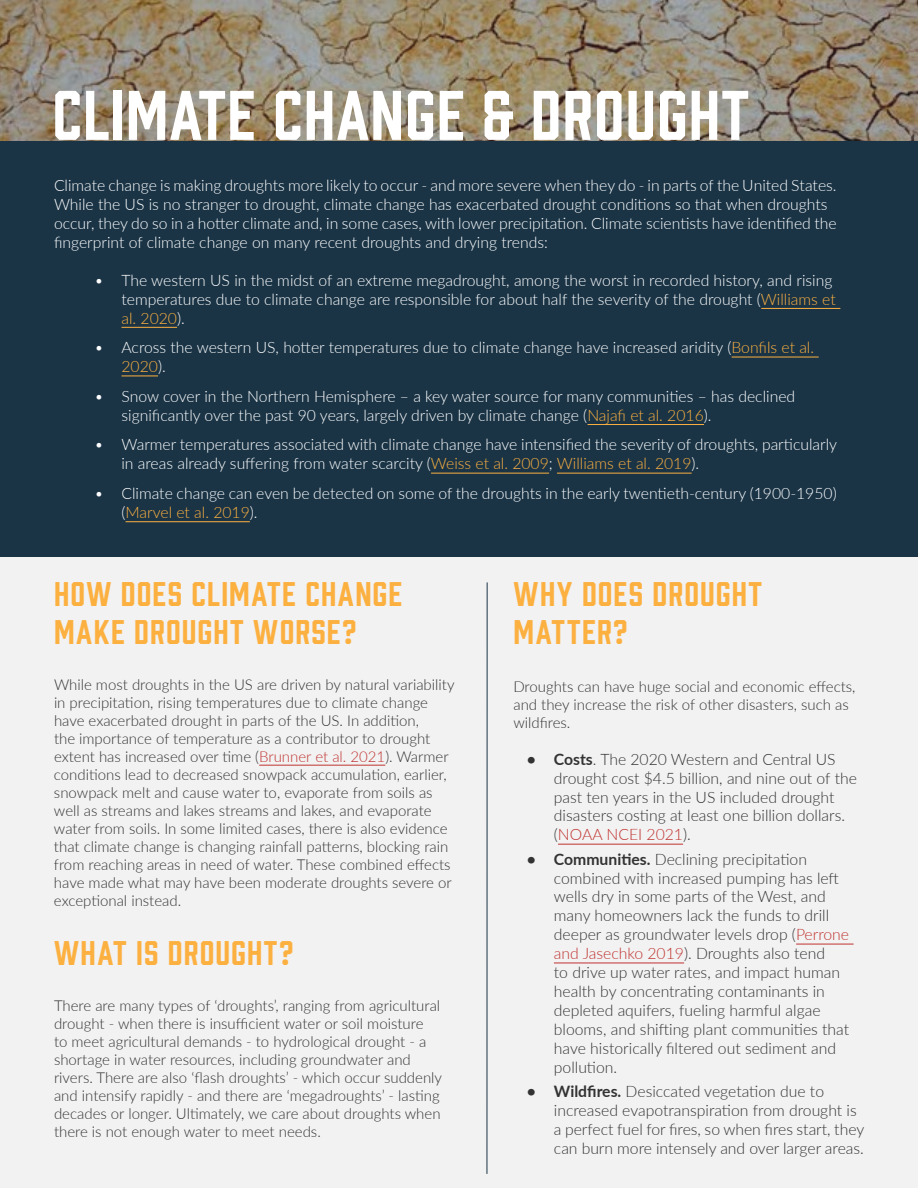
<style>
.page{position:relative;width:918px;height:1188px;background:#f2f2f2}
.page>*{position:absolute;margin:0;border:0;box-sizing:border-box;transform-origin:0 0}
.t1{font:64.5px "Prohibition";letter-spacing:.02em;color:#fff}
.t2{font:31.5px/37.8px "Prohibition";letter-spacing:.035em;color:#fcb040}
.t3{font:300 15.75px/18.9px "Lato";color:#fff}
.t4{font:300 15.75px/18.9px "Lato";color:#333}
.t5{font:300 15px/18px "Lato";color:#333}
.s1{color:#fcb040}
.s2{color:#bf3330}
.s3{font-weight:700}
</style>
<div class="page">
<div style="left:0;top:0;width:918px;height:556px;background:#1a3446"></div>
<hr style="left:761px;top:308px;width:79px;height:1px;background:#fcb040">
<hr style="left:122px;top:327px;width:55px;height:1px;background:#fcb040">
<hr style="left:732px;top:357px;width:87px;height:1px;background:#fcb040">
<hr style="left:122px;top:376px;width:36px;height:1px;background:#fcb040">
<hr style="left:588px;top:424px;width:116px;height:1px;background:#fcb040">
<hr style="left:431px;top:473px;width:118px;height:1px;background:#fcb040">
<hr style="left:557px;top:473px;width:135px;height:1px;background:#fcb040">
<hr style="left:126px;top:521px;width:124px;height:1px;background:#fcb040">
<hr style="left:259px;top:765px;width:126px;height:1px;background:#bf3330">
<hr style="left:487px;top:582px;width:1px;height:592px;background:#1a3446">
<img style="left:0;top:0;width:918px;height:140px">
<hr style="left:558px;top:844px;width:125px;height:1px;background:#bf3330">
<hr style="left:796px;top:944px;width:58px;height:1px;background:#bf3330">
<hr style="left:554px;top:963px;width:130px;height:1px;background:#bf3330">
<h1 class="t1" style="left:52px;top:71px;width:698px">CLIMATE CHANGE &amp; DROUGHT</h1>
<p class="t3" style="left:54px;top:176px;width:784px">Climate change is making droughts more likely to occur - and more severe when they do - in parts of the United States.<br>While the US is no stranger to drought, climate change has exacerbated drought conditions so that when droughts occur, they do so in a hotter climate and, in some cases, with lower precipitation. Climate scientists have identified the fingerprint of climate change on many recent droughts and drying trends:</p>
<p class="t3" style="left:121px;top:270px;width:716px;text-indent:-27px">• The western US in the midst of an extreme megadrought, among the worst in recorded history, and rising temperatures due to climate change are responsible for about half the severity of the drought (<span class="s1">Williams et al. 2020</span>).</p>
<p class="t3" style="left:121px;top:338px;width:694px;text-indent:-27px">• Across the western US, hotter temperatures due to climate change have increased aridity (<span class="s1">Bonfils et al.<br>2020</span>).</p>
<p class="t3" style="left:121px;top:386px;width:675px;text-indent:-27px">• Snow cover in the Northern Hemisphere – a key water source for many communities – has declined significantly over the past 90 years, largely driven by climate change (<span class="s1">Najafi et al. 2016</span>).</p>
<p class="t3" style="left:121px;top:435px;width:717px;text-indent:-27px">• Warmer temperatures associated with climate change have intensified the severity of droughts, particularly in areas already suffering from water scarcity (<span class="s1">Weiss et al. 2009</span>; <span class="s1">Williams et al. 2019</span>).</p>
<p class="t3" style="left:121px;top:483px;width:717px;text-indent:-27px">• Climate change can even be detected on some of the droughts in the early twentieth-century (1900-1950) (<span class="s1">Marvel et al. 2019</span>).</p>
<h2 class="t2" style="left:54px;top:573px;width:350px">HOW DOES CLIMATE CHANGE<br>MAKE DROUGHT WORSE?</h2>
<p class="t5" style="left:54px;top:675px;width:402px">While most droughts in the US are driven by natural variability in precipitation, rising temperatures due to climate change have exacerbated drought in parts of the US. In addition,<br>the importance of temperature as a contributor to drought extent has increased over time (<span class="s2">Brunner et al. 2021</span>). Warmer conditions lead to decreased snowpack accumulation, earlier, snowpack melt and cause water to, evaporate from soils as well as streams and lakes streams and lakes, and evaporate water from soils. In some limited cases, there is also evidence that climate change is changing rainfall patterns, blocking rain from reaching areas in need of water. These combined effects have made what may have been moderate droughts severe or exceptional instead.</p>
<h2 class="t2" style="left:54px;top:932px;width:241px">WHAT IS DROUGHT?</h2>
<p class="t5" style="left:54px;top:996px;width:390px">There are many types of ‘droughts’, ranging from agricultural drought - when there is insufficient water or soil moisture<br>to meet agricultural demands - to hydrological drought - a shortage in water resources, including groundwater and rivers. There are also ‘flash droughts’ - which occur suddenly and intensify rapidly - and there are ‘megadroughts’ - lasting decades or longer. Ultimately, we care about droughts when there is not enough water to meet needs.</p>
<h2 class="t2" style="left:514px;top:573px;width:250px">WHY DOES DROUGHT<br>MATTER?</h2>
<p class="t5" style="left:513px;top:677px;width:344px">Droughts can have huge social and economic effects, and they increase the risk of other disasters, such as wildfires.</p>
<p class="t4" style="left:554px;top:749px;width:305px;text-indent:-27px"><span class="s3">• Costs</span>. The 2020 Western and Central US drought cost $4.5 billion, and nine out of the past ten years in the US included drought disasters costing at least one billion dollars. (<span class="s2">NOAA NCEI 2021</span>).</p>
<p class="t4" style="left:554px;top:849px;width:297px;text-indent:-27px"><span class="s3">• Communities.</span> Declining precipitation combined with increased pumping has left wells dry in some parts of the West, and many homeowners lack the funds to drill deeper as groundwater levels drop (<span class="s2">Perrone and Jasechko 2019</span>). Droughts also tend<br>to drive up water rates, and impact human health by concentrating contaminants in depleted aquifers, fueling harmful algae blooms, and shifting plant communities that have historically filtered out sediment and pollution.</p>
<p class="t4" style="left:554px;top:1081px;width:312px;text-indent:-27px"><span class="s3">• Wildfires.</span> Desiccated vegetation due to increased evapotranspiration from drought is a perfect fuel for fires, so when fires start, they can burn more intensely and over larger areas.</p>
</div>
